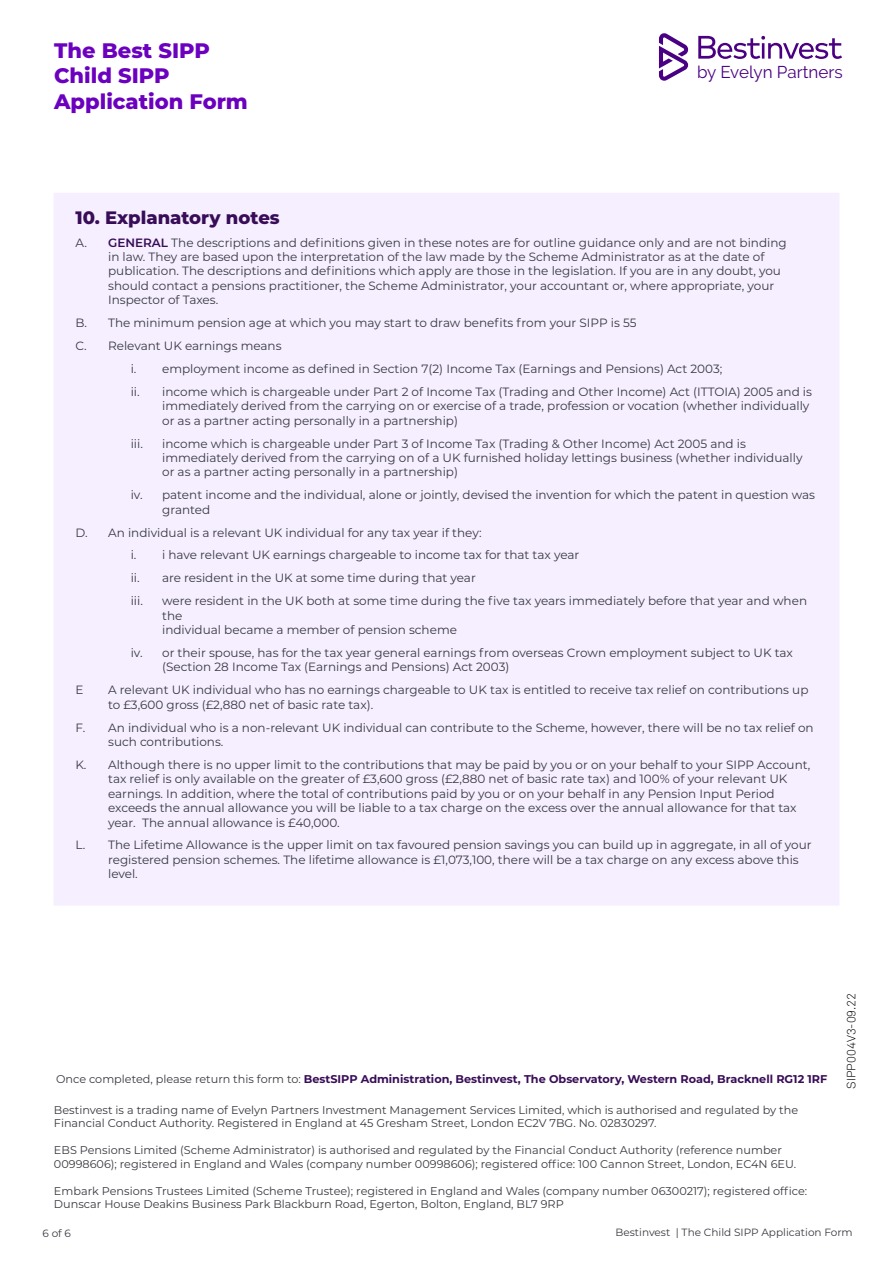
<style>
.page{position:relative;width:893px;height:1263px;background:#fff}
.page>*{position:absolute;margin:0;border:0;box-sizing:border-box;transform-origin:0 0}
.t1{font:800 21px/25.2px "Montserrat";color:#6c00bf}
.t2{font:800 18px "Montserrat";color:#380c57}
.t3{font:17.1px "Evelyn Raleway";color:#4a0082}
.t4{font:12px/14.4px "Montserrat";color:#393840}
.t5{font:300 12px "Akkurat TT";color:#000}
.t6{font:11.25px/13.5px "Montserrat";color:#393840}
.t7{font:700 11.25px "Montserrat";color:#380c57}
.t8{font:10.5px "Montserrat";color:#393840}
.s1{font-weight:600;color:#380c57}
.s2{font-weight:400;color:#393840}
</style>
<div class="page">
<svg style="left:659px;top:33px;width:29px;height:48px"></svg>
<svg style="left:698px;top:36px;width:144px;height:23px"></svg>
<div style="left:54px;top:193px;width:785px;height:712px;background:#f5efff"></div>
<h1 class="t1" style="left:54px;top:37px;width:195px">The Best SIPP<br>Child SIPP<br>Application Form</h1>
<h3 class="t3" style="left:697px;top:62px;width:147px">by Evelyn Partners</h3>
<h2 class="t2" style="left:75px;top:204px;width:206px">10. Explanatory notes</h2>
<p class="t4" style="left:108px;top:235px;width:680px;text-indent:-33px">A. <span class="s1">GENERAL</span> The descriptions and definitions given in these notes are for outline guidance only and are not binding in law. They are based upon the interpretation of the law made by the Scheme Administrator as at the date of publication. The descriptions and definitions which apply are those in the legislation. If you are in any doubt, you should contact a pensions practitioner, the Scheme Administrator, your accountant or, where appropriate, your Inspector of Taxes.</p>
<p class="t4" style="left:75px;top:315px;width:563px">B. The minimum pension age at which you may start to draw benefits from your SIPP is 55</p>
<p class="t4" style="left:75px;top:338px;width:208px">C. Relevant UK earnings means</p>
<p class="t4" style="left:131px;top:361px;width:593px">i. employment income as defined in Section 7(2) Income Tax (Earnings and Pensions) Act 2003;</p>
<p class="t4" style="left:131px;top:384px;width:683px">ii. income which is chargeable under Part 2 of Income Tax (Trading and Other Income) Act (ITTOIA) 2005 and is</p>
<p class="t4" style="left:162px;top:398px;width:649px">immediately derived from the carrying on or exercise of a trade, profession or vocation (whether individually or as a partner acting personally in a partnership)</p>
<p class="t4" style="left:131px;top:436px;width:14px">iii.</p>
<p class="t4" style="left:162px;top:436px;width:642px">income which is chargeable under Part 3 of Income Tax (Trading &amp; Other Income) Act 2005 and is immediately derived from the carrying on of a UK furnished holiday lettings business (whether individually or as a partner acting personally in a partnership)</p>
<p class="t4" style="left:162px;top:487px;width:654px;text-indent:-31px">iv. patent income and the individual, alone or jointly, devised the invention for which the patent in question was granted</p>
<p class="t4" style="left:131px;top:520px;width:450px;line-height:23px;text-indent:-55px">D. An individual is a relevant UK individual for any tax year if they:<br>i. i have relevant UK earnings chargeable to income tax for that tax year ii. are resident in the UK at some time during that year<br>iii.</p>
<p class="t4" style="left:162px;top:593px;width:646px">were resident in the UK both at some time during the five tax years immediately before that year and when the<br>individual became a member of pension scheme</p>
<p class="t4" style="left:162px;top:645px;width:632px;text-indent:-31px">iv. or their spouse, has for the tax year general earnings from overseas Crown employment subject to UK tax (Section 28 Income Tax (Earnings and Pensions) Act 2003)</p>
<p class="t4" style="left:75px;top:682px;width:10px">E</p>
<p class="t4" style="left:108px;top:682px;width:702px">A relevant UK individual who has no earnings chargeable to UK tax is entitled to receive tax relief on contributions up to £3,600 gross (£2,880 net of basic rate tax).</p>
<p class="t4" style="left:108px;top:720px;width:707px;text-indent:-33px">F. An individual who is a non-relevant UK individual can contribute to the Scheme, however, there will be no tax relief on such contributions.</p>
<p class="t4" style="left:108px;top:757px;width:704px;text-indent:-33px">K. Although there is no upper limit to the contributions that may be paid by you or on your behalf to your SIPP Account, tax relief is only available on the greater of £3,600 gross (£2,880 net of basic rate tax) and 100% of your relevant UK earnings. In addition, where the total of contributions paid by you or on your behalf in any Pension Input Period exceeds the annual allowance you will be liable to a tax charge on the excess over the annual allowance for that tax year. The annual allowance is £40,000.</p>
<p class="t4" style="left:108px;top:837px;width:705px;text-indent:-33px">L. The Lifetime Allowance is the upper limit on tax favoured pension savings you can build up in aggregate, in all of your registered pension schemes. The lifetime allowance is £1,073,100, there will be a tax charge on any excess above this level.</p>
<p class="t7" style="left:56px;top:1071px;width:773px"><span class="s2">Once completed, please return this form to:</span> BestSIPP Administration, Bestinvest, The Observatory, Western Road, Bracknell RG12 1RF</p>
<p class="t6" style="left:54px;top:1102px;width:746px">Bestinvest is a trading name of Evelyn Partners Investment Management Services Limited, which is authorised and regulated by the<br>Financial Conduct Authority. Registered in England at 45 Gresham Street, London EC2V 7BG. No. 02830297.</p>
<p class="t6" style="left:54px;top:1143px;width:744px">EBS Pensions Limited (Scheme Administrator) is authorised and regulated by the Financial Conduct Authority (reference number<br>00998606); registered in England and Wales (company number 00998606); registered office: 100 Cannon Street, London, EC4N 6EU.</p>
<p class="t6" style="left:54px;top:1183px;width:755px">Embark Pensions Trustees Limited (Scheme Trustee); registered in England and Wales (company number 06300217); registered office:<br>Dunscar House Deakins Business Park Blackburn Road, Egerton, Bolton, England, BL7 9RP</p>
<p class="t5" style="left:844px;top:1089px;width:97px;rotate:-90deg">SIPP004V3-09.22</p>
<p class="t8" style="left:43px;top:1226px;width:30px">6 of 6</p>
<p class="t8" style="left:615px;top:1225px;width:239px">Bestinvest | The Child SIPP Application Form</p>
</div>
